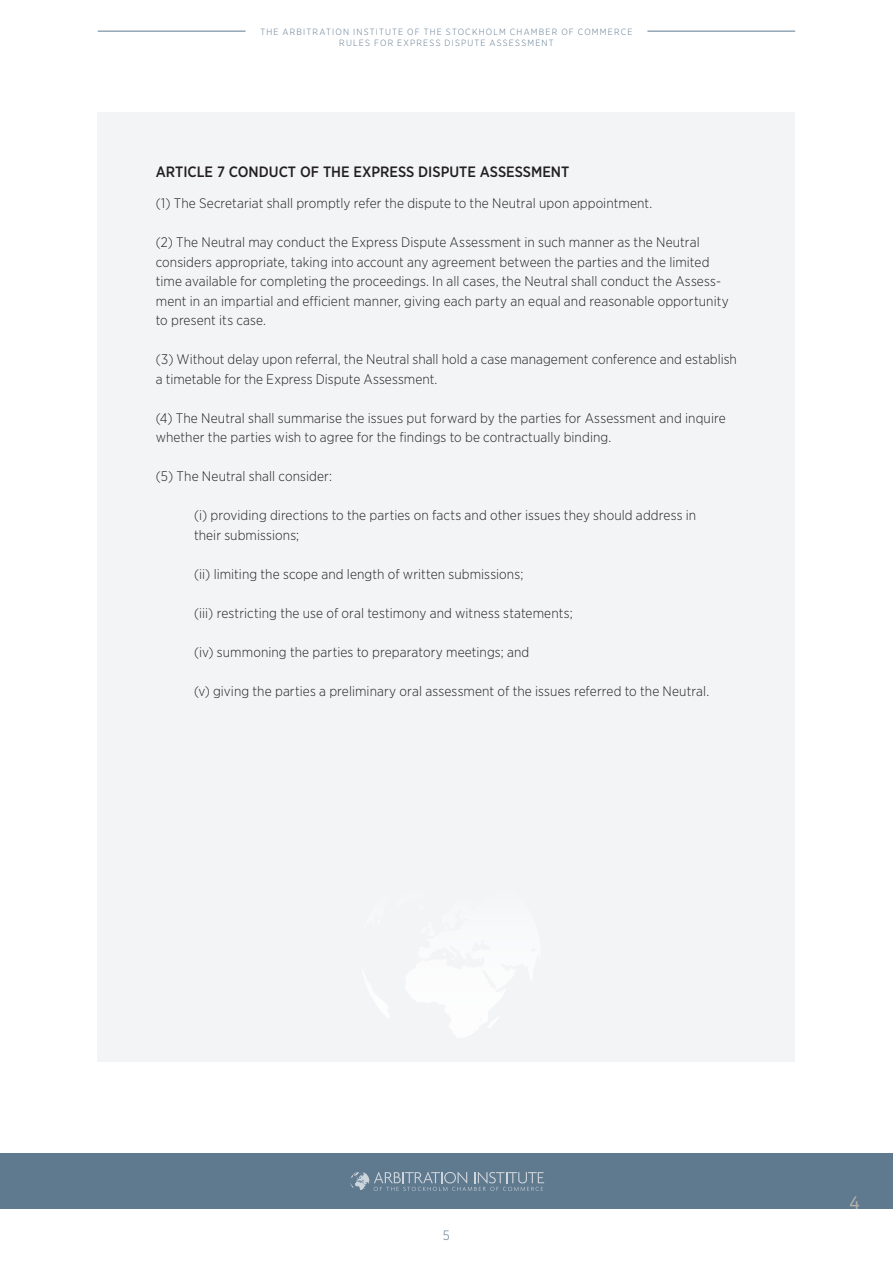
<style>
.page{position:relative;width:893px;height:1263px;background:#fff}
.page>*{position:absolute;margin:0;border:0;box-sizing:border-box;transform-origin:0 0}
.t1{font:18px "Akkurat Mono Pro";color:#b4b0a9}
.t2{font:500 15px "Gotham Narrow";color:#231f20}
.t3{font:300 13.8px/19.5px "Gotham Narrow";letter-spacing:.005em;color:#231f20}
.t4{font:300 13.5px "Gotham Narrow";color:#5f798f}
.t5{font:300 9px/10.8px "Gotham Narrow";letter-spacing:.13em;color:#5f798f;text-align:center}
</style>
<div class="page">
<div style="left:0;top:1154px;width:893px;height:55px;background:#5f798f"></div>
<svg style="left:350px;top:1172px;width:194px;height:19px"></svg>
<div style="left:98px;top:113px;width:697px;height:949px;background:#f2f4f6"></div>
<hr style="left:98px;top:31px;width:148px;height:1px;background:#5f798f">
<hr style="left:647px;top:31px;width:148px;height:1px;background:#5f798f">
<svg style="left:376px;top:1003px;width:121px;height:35px"></svg>
<p class="t5" style="left:260px;top:26px;width:374px">THE ARBITRATION INSTITUTE OF THE STOCKHOLM CHAMBER OF COMMERCE<br>RULES FOR EXPRESS DISPUTE ASSESSMENT</p>
<p class="t2" style="left:156px;top:162px;width:415px">ARTICLE 7 CONDUCT OF THE EXPRESS DISPUTE ASSESSMENT</p>
<p class="t3" style="left:156px;top:193px;width:498px">(1) The Secretariat shall promptly refer the dispute to the Neutral upon appointment.</p>
<p class="t3" style="left:156px;top:232px;width:574px">(2) The Neutral may conduct the Express Dispute Assessment in such manner as the Neutral considers appropriate, taking into account any agreement between the parties and the limited time available for completing the proceedings. In all cases, the Neutral shall conduct the Assess&shy;ment in an impartial and efficient manner, giving each party an equal and reasonable opportunity to present its case.</p>
<p class="t3" style="left:156px;top:349px;width:583px">(3) Without delay upon referral, the Neutral shall hold a case management conference and establish a timetable for the Express Dispute Assessment.</p>
<p class="t3" style="left:156px;top:408px;width:571px">(4) The Neutral shall summarise the issues put forward by the parties for Assessment and inquire whether the parties wish to agree for the findings to be contractually binding.</p>
<p class="t3" style="left:156px;top:466px;width:178px">(5) The Neutral shall consider:</p>
<p class="t3" style="left:194px;top:505px;width:504px">(i) providing directions to the parties on facts and other issues they should address in their submissions;</p>
<p class="t3" style="left:194px;top:564px;width:331px">(ii) limiting the scope and length of written submissions;</p>
<p class="t3" style="left:194px;top:603px;width:380px">(iii) restricting the use of oral testimony and witness statements;</p>
<p class="t3" style="left:194px;top:642px;width:337px">(iv) summoning the parties to preparatory meetings; and</p>
<p class="t3" style="left:194px;top:681px;width:517px">(v) giving the parties a preliminary oral assessment of the issues referred to the Neutral.</p>
<p class="t4" style="left:443px;top:1227px;width:9px">5</p>
<h1 class="t1" style="left:849px;top:1192px;width:13px">4</h1>
</div>
